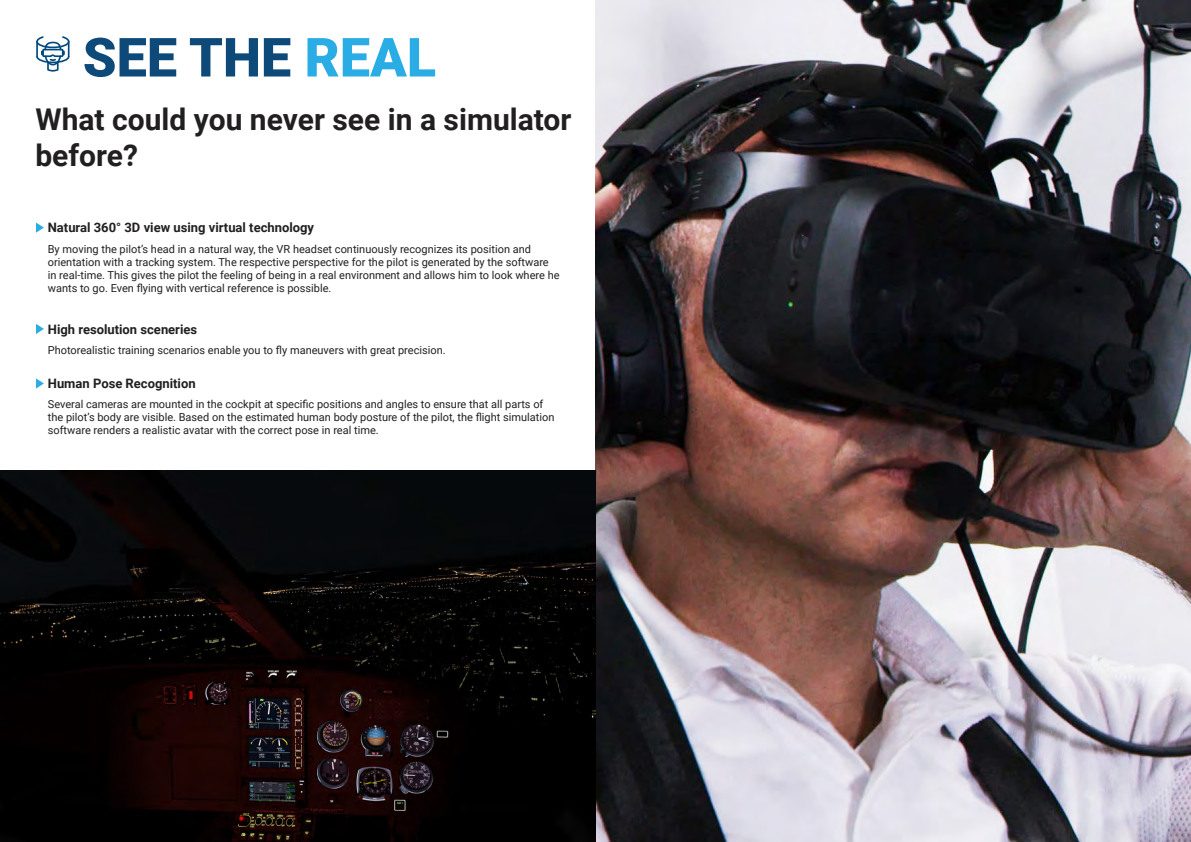
<style>
.page{position:relative;width:1191px;height:842px;background:#fff}
.page>*{position:absolute;margin:0;border:0;box-sizing:border-box;transform-origin:0 0}
.t1{font:900 54px "Roboto";color:#0d4979}
.t2{font:700 30px/36px "Roboto";color:#221f20}
.t3{font:700 13px "Roboto";color:#221f20}
.t4{font:11px/13.2px "Roboto";color:#221f20}
.s1{color:#2aade4}
</style>
<div class="page">
<svg style="left:36px;top:36px;width:34px;height:36px"></svg>
<img style="left:595px;top:0;width:596px;height:842px">
<img style="left:0;top:471px;width:595px;height:371px">
<svg style="left:36px;top:223px;width:8px;height:10px"></svg>
<svg style="left:36px;top:324px;width:8px;height:10px"></svg>
<svg style="left:36px;top:378px;width:8px;height:11px"></svg>
<h1 class="t1" style="left:83px;top:19px;width:355px">SEE THE <span class="s1">REAL</span></h1>
<h2 class="t2" style="left:35px;top:100px;width:537px">What could you never see in a simulator before?</h2>
<p class="t3" style="left:48px;top:219px;width:268px">Natural 360° 3D view using virtual technology</p>
<p class="t4" style="left:48px;top:242px;width:513px">By moving the pilot’s head in a natural way, the VR headset continuously recognizes its position and orientation with a tracking system. The respective perspective for the pilot is generated by the software in real-time. This gives the pilot the feeling of being in a real environment and allows him to look where he wants to go. Even flying with vertical reference is possible.</p>
<p class="t3" style="left:48px;top:320px;width:151px">High resolution sceneries</p>
<p class="t4" style="left:48px;top:343px;width:399px">Photorealistic training scenarios enable you to fly maneuvers with great precision.</p>
<p class="t3" style="left:48px;top:374px;width:149px">Human Pose Recognition</p>
<p class="t4" style="left:48px;top:397px;width:508px">Several cameras are mounted in the cockpit at specific positions and angles to ensure that all parts of the pilot’s body are visible. Based on the estimated human body posture of the pilot, the flight simulation software renders a realistic avatar with the correct pose in real time.</p>
</div>
